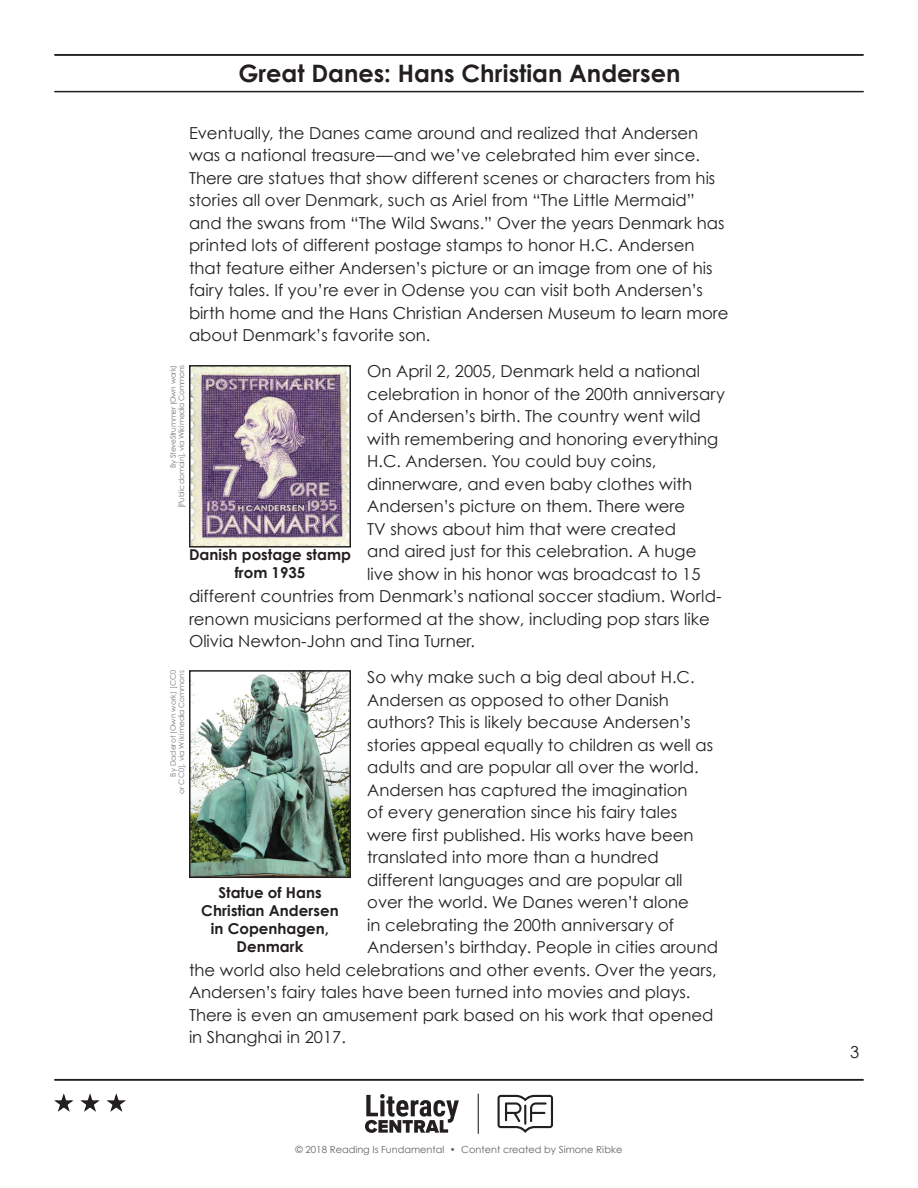
<style>
.page{position:relative;width:918px;height:1188px;background:#fff}
.page>*{position:absolute;margin:0;border:0;box-sizing:border-box;transform-origin:0 0}
.t1{font:700 24px "Century Gothic";color:#231f20}
.t2{font:16.5px/22.5px "Century Gothic";color:#231f20}
.t3{font:700 15px/18px "Century Gothic";color:#231f20;text-align:center}
.t4{font:9.75px "Century Gothic";color:#636366}
.t5{font:7.5px/8.2px "Century Gothic";letter-spacing:-.035em;color:#76787b;text-align:right}
.t6{font:7.5px/8.2px "Century Gothic";color:#76787b;text-align:right}
.s1{font-family:"Avenir"}
</style>
<div class="page">
<hr style="left:55px;top:54px;width:808px;height:2px;background:#231f20">
<hr style="left:55px;top:91px;width:808px;height:1px;background:#231f20">
<svg style="left:365px;top:1094px;width:94px;height:39px"></svg>
<svg style="left:498px;top:1095px;width:55px;height:38px"></svg>
<hr style="left:478px;top:1094px;width:1px;height:39px;background:#231f20">
<hr style="left:55px;top:1079px;width:808px;height:2px;background:#231f20">
<svg style="left:54px;top:1094px;width:72px;height:18px"></svg>
<img style="left:192px;top:368px;width:156px;height:177px">
<div style="left:189px;top:365px;width:162px;height:183px;border:2px solid #231f20"></div>
<img style="left:192px;top:673px;width:156px;height:202px">
<div style="left:189px;top:670px;width:162px;height:208px;border:2px solid #231f20"></div>
<h1 class="t1" style="left:238px;top:58px;width:444px">Great Danes: Hans Christian Andersen</h1>
<p class="t2" style="left:189px;top:121px;width:541px">Eventually, the Danes came around and realized that Andersen was a national treasure—and we’ve celebrated him ever since.<br>There are statues that show different scenes or characters from his stories all over Denmark, such as Ariel from “The Little Mermaid” and the swans from “The Wild Swans.” Over the years Denmark has printed lots of different postage stamps to honor H.C. Andersen that feature either Andersen’s picture or an image from one of his fairy tales. If you’re ever in Odense you can visit both Andersen’s birth home and the Hans Christian Andersen Museum to learn more about Denmark’s favorite son.</p>
<p class="t2" style="left:367px;top:360px;width:334px">On April 2, 2005, Denmark held a national</p>
<p class="t2" style="left:367px;top:382px;width:359px">celebration in honor of the 200th anniversary</p>
<p class="t2" style="left:367px;top:405px;width:335px">of Andersen’s birth. The country went wild</p>
<p class="t2" style="left:367px;top:427px;width:353px">with remembering and honoring everything</p>
<p class="t2" style="left:367px;top:450px;width:291px">H.C. Andersen. You could buy coins,</p>
<p class="t2" style="left:367px;top:472px;width:326px">dinnerware, and even baby clothes with</p>
<p class="t2" style="left:367px;top:495px;width:319px">Andersen’s picture on them. There were</p>
<p class="t2" style="left:367px;top:517px;width:310px">TV shows about him that were created</p>
<p class="t2" style="left:367px;top:540px;width:331px">and aired just for this celebration. A huge</p>
<p class="t2" style="left:367px;top:562px;width:335px">live show in his honor was broadcast to 15</p>
<p class="t2" style="left:189px;top:585px;width:534px">different countries from Denmark’s national soccer stadium. World-</p>
<p class="t2" style="left:189px;top:607px;width:522px">renown musicians performed at the show, including pop stars like</p>
<p class="t2" style="left:189px;top:630px;width:287px">Olivia Newton-John and Tina Turner.</p>
<p class="t2" style="left:367px;top:666px;width:329px">So why make such a big deal about H.C.</p>
<p class="t2" style="left:367px;top:688px;width:303px">Andersen as opposed to other Danish</p>
<p class="t2" style="left:367px;top:711px;width:325px">authors<span class="s1">?</span> This is likely because Andersen’s</p>
<p class="t2" style="left:367px;top:733px;width:347px">stories appeal equally to children as well as</p>
<p class="t2" style="left:367px;top:756px;width:333px">adults and are popular all over the world.</p>
<p class="t2" style="left:367px;top:778px;width:322px">Andersen has captured the imagination</p>
<p class="t2" style="left:367px;top:801px;width:311px">of every generation since his fairy tales</p>
<p class="t2" style="left:367px;top:823px;width:328px">were first published. His works have been</p>
<p class="t2" style="left:367px;top:846px;width:293px">translated into more than a hundred</p>
<p class="t2" style="left:367px;top:868px;width:317px">different languages and are popular all</p>
<p class="t2" style="left:367px;top:891px;width:323px">over the world. We Danes weren’t alone</p>
<p class="t2" style="left:367px;top:913px;width:308px">in celebrating the 200th anniversary of</p>
<p class="t2" style="left:367px;top:936px;width:352px">Andersen’s birthday. People in cities around</p>
<p class="t2" style="left:189px;top:958px;width:529px">the world also held celebrations and other events. Over the years,</p>
<p class="t2" style="left:189px;top:981px;width:503px">Andersen’s fairy tales have been turned into movies and plays.</p>
<p class="t2" style="left:189px;top:1003px;width:526px">There is even an amusement park based on his work that opened</p>
<p class="t2" style="left:189px;top:1026px;width:158px">in Shanghai in 2017.</p>
<p class="t5" style="left:169px;top:508px;width:145px;rotate:-90deg">By SteveStrummer (Own work)<br>[Public domain], via Wikimedia Commons</p>
<p class="t3" style="left:189px;top:546px;width:163px">Danish postage stamp from 1935</p>
<p class="t6" style="left:169px;top:794px;width:125px;rotate:-90deg">By Daderot (Own work) [CC0<br>or CC0], via Wikimedia Commons</p>
<p class="t3" style="left:201px;top:883px;width:139px">Statue of Hans<br>Christian Andersen in Copenhagen,<br>Denmark</p>
<p class="t4" style="left:296px;top:1144px;width:328px">© 2018 Reading Is Fundamental • Content created by Simone Ribke</p>
<p class="t2" style="left:850px;top:1041px;width:11px">3</p>
</div>
